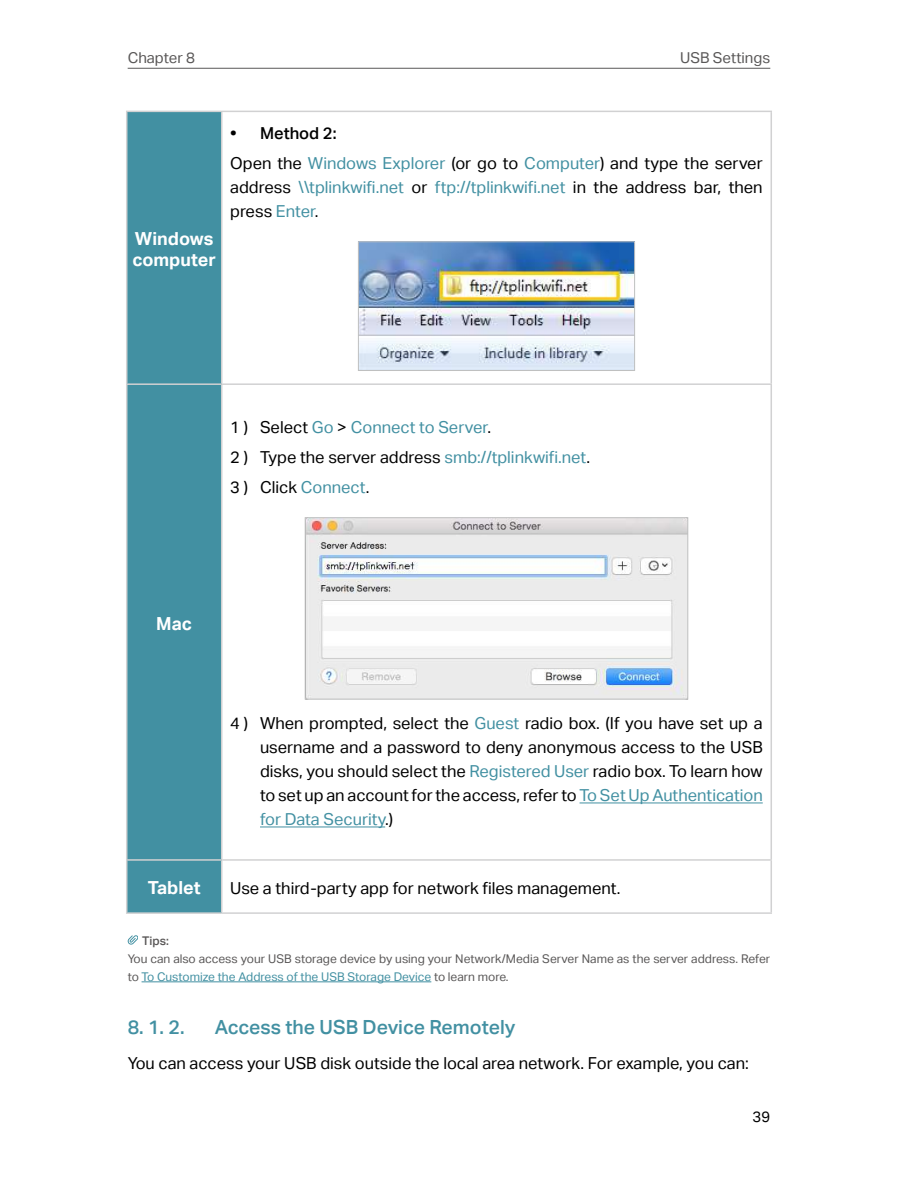
<style>
.page{position:relative;width:898px;height:1187px;background:#fff}
.page>*{position:absolute;margin:0;border:0;box-sizing:border-box;transform-origin:0 0}
.t1{font:19.5px "TP Link Aktiv Medium";color:#4290a2}
.t2{font:18px/21.6px "TP Link Aktiv Bold";color:#fff}
.t3{font:16.5px/24px "TP Link Aktiv Regular";color:#000;text-align:justify}
.t4{font:16.5px/30px "TP Link Aktiv Regular";color:#4290a2}
.t5{font:16.5px "TP Link Aktiv Medium";color:#000}
.t6{font:15px "TP Link Aktiv Regular";color:#595757}
.t7{font:15px "TP Link Aktiv Regular";color:#000}
.t8{font:12px/18px "TP Link Aktiv Regular";color:#595757}
.t9{font:12px "TP Link Aktiv Medium";color:#595757}
.s1{font-family:"TP Link Aktiv Bold"}
.s2{color:#4290a2}
.s3{color:#000}
</style>
<div class="page">
<hr style="left:128px;top:68px;width:642px;height:1px;background:#595757">
<hr style="left:141px;top:981px;width:290px;height:1px;background:#4290a2">
<div style="left:127px;top:112px;width:94px;height:800px;background:#4290a2"></div>
<hr style="left:126px;top:111px;width:96px;height:1px;background:#d1d1d2">
<hr style="left:126px;top:112px;width:1px;height:271px;background:#d1d1d2">
<hr style="left:222px;top:111px;width:549px;height:1px;background:#d1d1d2">
<hr style="left:221px;top:112px;width:1px;height:271px;background:#d1d1d2">
<hr style="left:770px;top:112px;width:1px;height:271px;background:#d1d1d2">
<hr style="left:126px;top:383px;width:96px;height:2px;background:#d1d1d2">
<hr style="left:126px;top:385px;width:1px;height:474px;background:#d1d1d2">
<hr style="left:222px;top:383px;width:549px;height:2px;background:#d1d1d2">
<hr style="left:221px;top:385px;width:1px;height:474px;background:#d1d1d2">
<hr style="left:770px;top:385px;width:1px;height:474px;background:#d1d1d2">
<hr style="left:126px;top:859px;width:96px;height:1px;background:#d1d1d2">
<hr style="left:126px;top:860px;width:1px;height:52px;background:#d1d1d2">
<hr style="left:222px;top:859px;width:549px;height:1px;background:#d1d1d2">
<hr style="left:221px;top:860px;width:1px;height:52px;background:#d1d1d2">
<hr style="left:770px;top:860px;width:1px;height:52px;background:#d1d1d2">
<hr style="left:126px;top:912px;width:96px;height:1px;background:#d1d1d2">
<hr style="left:222px;top:912px;width:549px;height:1px;background:#d1d1d2">
<img style="left:360px;top:243px;width:272px;height:126px">
<div style="left:358px;top:241px;width:276px;height:130px;border:1px solid #bfc0c0"></div>
<hr style="left:579px;top:802px;width:183px;height:1px;background:#4290a2">
<hr style="left:260px;top:826px;width:125px;height:1px;background:#4290a2">
<img style="left:307px;top:519px;width:378px;height:178px">
<div style="left:305px;top:517px;width:382px;height:182px;border:1px solid #bfc0c0"></div>
<svg style="left:128px;top:935px;width:10px;height:9px"></svg>
<p class="t6" style="left:128px;top:49px;width:69px">Chapter 8</p>
<p class="t6" style="left:679px;top:49px;width:92px">USB Settings</p>
<p class="t2" style="left:132px;top:228px;width:85px">Windows computer</p>
<p class="t5" style="left:230px;top:124px;width:108px"><span class="s1">•</span> Method 2:</p>
<p class="t3" style="left:230px;top:151px;width:534px">Open the <span class="s2">Windows Explorer</span> (or go to <span class="s2">Computer</span>) and type the server address <span class="s2">\\tplinkwifi.net</span> or <span class="s2">ftp://tplinkwifi.net</span> in the address bar, then press <span class="s2">Enter</span>.</p>
<p class="t4" style="left:230px;top:412px;width:361px"><span class="s3">1 ) Select</span> Go <span class="s3">&gt;</span> Connect to Server<span class="s3">.<br>2 ) Type the server address</span> smb://tplinkwifi.net<span class="s3">.<br>3 ) Click</span> Connect<span class="s3">.</span></p>
<p class="t2" style="left:156px;top:612px;width:37px">Mac</p>
<p class="t3" style="left:260px;top:711px;width:504px;text-indent:-30px">4 ) When prompted, select the <span class="s2">Guest</span> radio box. (If you have set up a username and a password to deny anonymous access to the USB disks, you should select the <span class="s2">Registered User</span> radio box. To learn how to set up an account for the access, refer to <span class="s2">To Set Up Authentication for Data Security</span>.)</p>
<p class="t2" style="left:148px;top:877px;width:54px">Tablet</p>
<p class="t3" style="left:230px;top:875px;width:391px">Use a third-party app for network files management.</p>
<p class="t9" style="left:142px;top:933px;width:28px">Tips:</p>
<p class="t8" style="left:128px;top:949px;width:643px">You can also access your USB storage device by using your Network/Media Server Name as the server address. Refer to <span class="s2">To Customize the Address of the USB Storage Device</span> to learn more.</p>
<p class="t1" style="left:128px;top:1016px;width:56px">8. 1. 2.</p>
<p class="t1" style="left:215px;top:1016px;width:302px">Access the USB Device Remotely</p>
<p class="t3" style="left:128px;top:1050px;width:622px">You can access your USB disk outside the local area network. For example, you can:</p>
<p class="t7" style="left:752px;top:1107px;width:19px">39</p>
</div>
